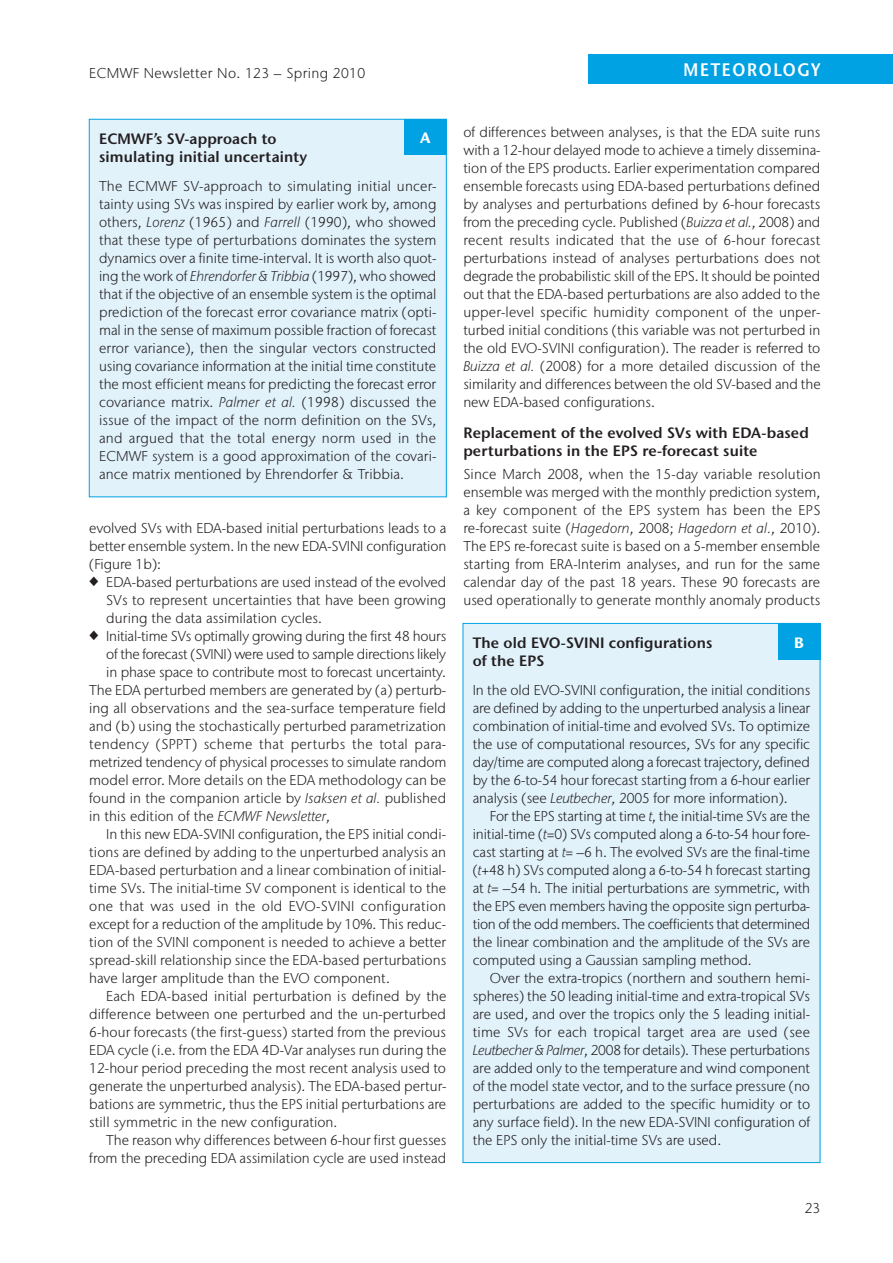
<style>
.page{position:relative;width:893px;height:1263px;background:#fff}
.page>*{position:absolute;margin:0;border:0;box-sizing:border-box;transform-origin:0 0}
.t1{font:600 18.15px "Stone Sans IIITC Pro";letter-spacing:.1em;color:#fff;scale:.91 1}
.t2{font:600 15px/18px "Stone Sans IIITC Pro";letter-spacing:.01em;color:#231f20}
.t3{font:700 15px "Stone Sans IIITC Pro";color:#fff}
.t4{font:300 14.25px/18px "Stone Sans IIITC Pro";color:#231f20;text-align:justify}
.t5{font:300 14.25px "Stone Sans IIITC Pro";letter-spacing:.025em;color:#231f20}
.t6{font:300 14.25px "Stone Sans IIITC Pro";letter-spacing:-.02em;color:#231f20}
.t7{font:300 14.25px "Stone Sans IIITC Pro";letter-spacing:.02em;color:#231f20}
.s1{font-style:italic}
.s2{font-family:"Monotype Sorts";font-weight:400;font-size:13.5px}
</style>
<div class="page">
<div style="left:588px;top:54px;width:305px;height:29px;background:#00a2e4"></div>
<div style="left:89px;top:119px;width:357px;height:378px;background:#e1f2fb"></div>
<div style="left:89px;top:119px;width:358px;height:378px;border:1px solid #00a2e4"></div>
<div style="left:404px;top:119px;width:42px;height:36px;background:#00a2e4"></div>
<div style="left:463px;top:623px;width:357px;height:540px;background:#e1f2fb"></div>
<div style="left:778px;top:623px;width:42px;height:37px;background:#00a2e4"></div>
<p class="t5" style="left:89px;top:67px;width:277px">ECMWF Newsletter No. 123 – Spring 2010</p>
<p class="t1" style="left:683px;top:62px;width:152px">METEOROLOGY</p>
<p class="t3" style="left:420px;top:129px;width:12px">A</p>
<p class="t2" style="left:99px;top:131px;width:210px">ECMWF’s SV-approach to simulating initial uncertainty</p>
<p class="t4" style="left:99px;top:178px;width:339px">The ECMWF SV-approach to simulating initial uncer&shy;tainty using SVs was inspired by earlier work by, among others, <span class="s1">Lorenz</span> (1965) and <span class="s1">Farrell</span> (1990), who showed that these type of perturbations dominates the system dynamics over a finite time-interval. It is worth also quot&shy;ing the work of <span class="s1">Ehrendorfer &amp; Tribbia</span> (1997), who showed that if the objective of an ensemble system is the optimal prediction of the forecast error covariance matrix (opti&shy;mal in the sense of maximum possible fraction of forecast error variance), then the singular vectors constructed using covariance information at the initial time constitute the most efficient means for predicting the forecast error covariance matrix. <span class="s1">Palmer et al.</span> (1998) discussed the issue of the impact of the norm definition on the SVs, and argued that the total energy norm used in the ECMWF system is a good approximation of the covari&shy;ance matrix mentioned by Ehrendorfer &amp; Tribbia.</p>
<p class="t4" style="left:89px;top:520px;width:358px">evolved SVs with EDA-based initial perturbations leads to a</p>
<p class="t4" style="left:89px;top:538px;width:359px">better ensemble system. In the new EDA-SVINI configuration</p>
<p class="t4" style="left:89px;top:556px;width:73px">(Figure 1b):</p>
<p class="t4" style="left:89px;top:574px;width:358px"><span class="s2">u</span> EDA-based perturbations are used instead of the evolved</p>
<p class="t4" style="left:106px;top:592px;width:341px">SVs to represent uncertainties that have been growing</p>
<p class="t4" style="left:106px;top:610px;width:217px">during the data assimilation cycles.</p>
<p class="t4" style="left:89px;top:628px;width:358px"><span class="s2">u</span> Initial-time SVs optimally growing during the first 48 hours</p>
<p class="t6" style="left:106px;top:648px;width:341px">of the forecast (SVINI) were used to sample directions likely</p>
<p class="t4" style="left:106px;top:664px;width:341px">in phase space to contribute most to forecast uncertainty.</p>
<p class="t4" style="left:89px;top:682px;width:359px">The EDA perturbed members are generated by (a) perturb-</p>
<p class="t4" style="left:89px;top:700px;width:358px">ing all observations and the sea-surface temperature field</p>
<p class="t4" style="left:89px;top:718px;width:358px">and (b) using the stochastically perturbed parametrization</p>
<p class="t5" style="left:89px;top:738px;width:358px">tendency (SPPT) scheme that perturbs the total para-</p>
<p class="t4" style="left:89px;top:754px;width:359px">metrized tendency of physical processes to simulate random</p>
<p class="t4" style="left:89px;top:772px;width:358px">model error. More details on the EDA methodology can be</p>
<p class="t4" style="left:89px;top:790px;width:358px">found in the companion article by <span class="s1">Isaksen et al.</span> published</p>
<p class="t4" style="left:89px;top:808px;width:242px">in this edition of the <span class="s1">ECMWF Newsletter</span>,</p>
<p class="t4" style="left:106px;top:826px;width:341px">In this new EDA-SVINI configuration, the EPS initial condi-</p>
<p class="t4" style="left:89px;top:844px;width:358px">tions are defined by adding to the unperturbed analysis an</p>
<p class="t4" style="left:89px;top:862px;width:359px">EDA-based perturbation and a linear combination of initial-</p>
<p class="t4" style="left:89px;top:880px;width:358px">time SVs. The initial-time SV component is identical to the</p>
<p class="t7" style="left:89px;top:900px;width:358px">one that was used in the old EVO-SVINI configuration</p>
<p class="t4" style="left:89px;top:916px;width:358px">except for a reduction of the amplitude by 10%. This reduc-</p>
<p class="t4" style="left:89px;top:934px;width:358px">tion of the SVINI component is needed to achieve a better</p>
<p class="t4" style="left:89px;top:952px;width:358px">spread-skill relationship since the EDA-based perturbations</p>
<p class="t4" style="left:89px;top:970px;width:302px">have larger amplitude than the EVO component.</p>
<p class="t4" style="left:106px;top:988px;width:342px">Each EDA-based initial perturbation is defined by the</p>
<p class="t4" style="left:89px;top:1006px;width:358px">difference between one perturbed and the un-perturbed</p>
<p class="t4" style="left:89px;top:1024px;width:358px">6-hour forecasts (the first-guess) started from the previous</p>
<p class="t4" style="left:89px;top:1042px;width:359px">EDA cycle (i.e. from the EDA 4D-Var analyses run during the</p>
<p class="t4" style="left:89px;top:1060px;width:358px">12-hour period preceding the most recent analysis used to</p>
<p class="t4" style="left:89px;top:1078px;width:359px">generate the unperturbed analysis). The EDA-based pertur-</p>
<p class="t4" style="left:89px;top:1096px;width:359px">bations are symmetric, thus the EPS initial perturbations are</p>
<p class="t4" style="left:89px;top:1114px;width:250px">still symmetric in the new configuration.</p>
<p class="t4" style="left:106px;top:1132px;width:342px">The reason why differences between 6-hour first guesses</p>
<p class="t4" style="left:89px;top:1150px;width:358px">from the preceding EDA assimilation cycle are used instead</p>
<p class="t4" style="left:463px;top:124px;width:359px">of differences between analyses, is that the EDA suite runs with a 12-hour delayed mode to achieve a timely dissemina&shy;tion of the EPS products. Earlier experimentation compared ensemble forecasts using EDA-based perturbations defined by analyses and perturbations defined by 6-hour forecasts from the preceding cycle. Published (<span class="s1">Buizza et al.</span>, 2008) and recent results indicated that the use of 6-hour forecast perturbations instead of analyses perturbations does not degrade the probabilistic skill of the EPS. It should be pointed out that the EDA-based perturbations are also added to the upper-level specific humidity component of the unper&shy;turbed initial conditions (this variable was not perturbed in the old EVO-SVINI configuration). The reader is referred to <span class="s1">Buizza et al.</span> (2008) for a more detailed discussion of the similarity and differences between the old SV-based and the new EDA-based configurations.</p>
<p class="t2" style="left:463px;top:425px;width:347px">Replacement of the evolved SVs with EDA-based perturbations in the EPS re-forecast suite</p>
<p class="t4" style="left:463px;top:466px;width:359px">Since March 2008, when the 15-day variable resolution ensemble was merged with the monthly prediction system, a key component of the EPS system has been the EPS re-forecast suite (<span class="s1">Hagedorn</span>, 2008; <span class="s1">Hagedorn et al.</span>, 2010).<br>The EPS re-forecast suite is based on a 5-member ensemble starting from ERA-Interim analyses, and run for the same calendar day of the past 18 years. These 90 forecasts are used operationally to generate monthly anomaly products</p>
<p class="t3" style="left:794px;top:634px;width:11px">B</p>
<p class="t2" style="left:473px;top:635px;width:241px">The old EVO-SVINI configurations of the EPS</p>
<p class="t4" style="left:473px;top:682px;width:339px">In the old EVO-SVINI configuration, the initial conditions are defined by adding to the unperturbed analysis a linear combination of initial-time and evolved SVs. To optimize the use of computational resources, SVs for any specific day/time are computed along a forecast trajectory, defined by the 6-to-54 hour forecast starting from a 6-hour earlier analysis (see <span class="s1">Leutbecher</span>, 2005 for more information).</p>
<p class="t4" style="left:473px;top:808px;width:339px;text-indent:17px">For the EPS starting at time <span class="s1">t</span>, the initial-time SVs are the initial-time (<span class="s1">t</span>=0) SVs computed along a 6-to-54 hour fore&shy;cast starting at <span class="s1">t</span>= –6 h. The evolved SVs are the final-time (<span class="s1">t</span>+48 h) SVs computed along a 6-to-54 h forecast starting at <span class="s1">t</span>= –54 h. The initial perturbations are symmetric, with the EPS even members having the opposite sign perturba&shy;tion of the odd members. The coefficients that determined the linear combination and the amplitude of the SVs are computed using a Gaussian sampling method.</p>
<p class="t4" style="left:473px;top:970px;width:339px;text-indent:17px">Over the extra-tropics (northern and southern hemi&shy;spheres) the 50 leading initial-time and extra-tropical SVs are used, and over the tropics only the 5 leading initial&shy;time SVs for each tropical target area are used (see <span class="s1">Leutbecher &amp; Palmer</span>, 2008 for details). These perturbations are added only to the temperature and wind component of the model state vector, and to the surface pressure (no perturbations are added to the specific humidity or to any surface field). In the new EDA-SVINI configuration of the EPS only the initial-time SVs are used.</p>
<p class="t4" style="left:805px;top:1200px;width:17px">23</p>
</div>
